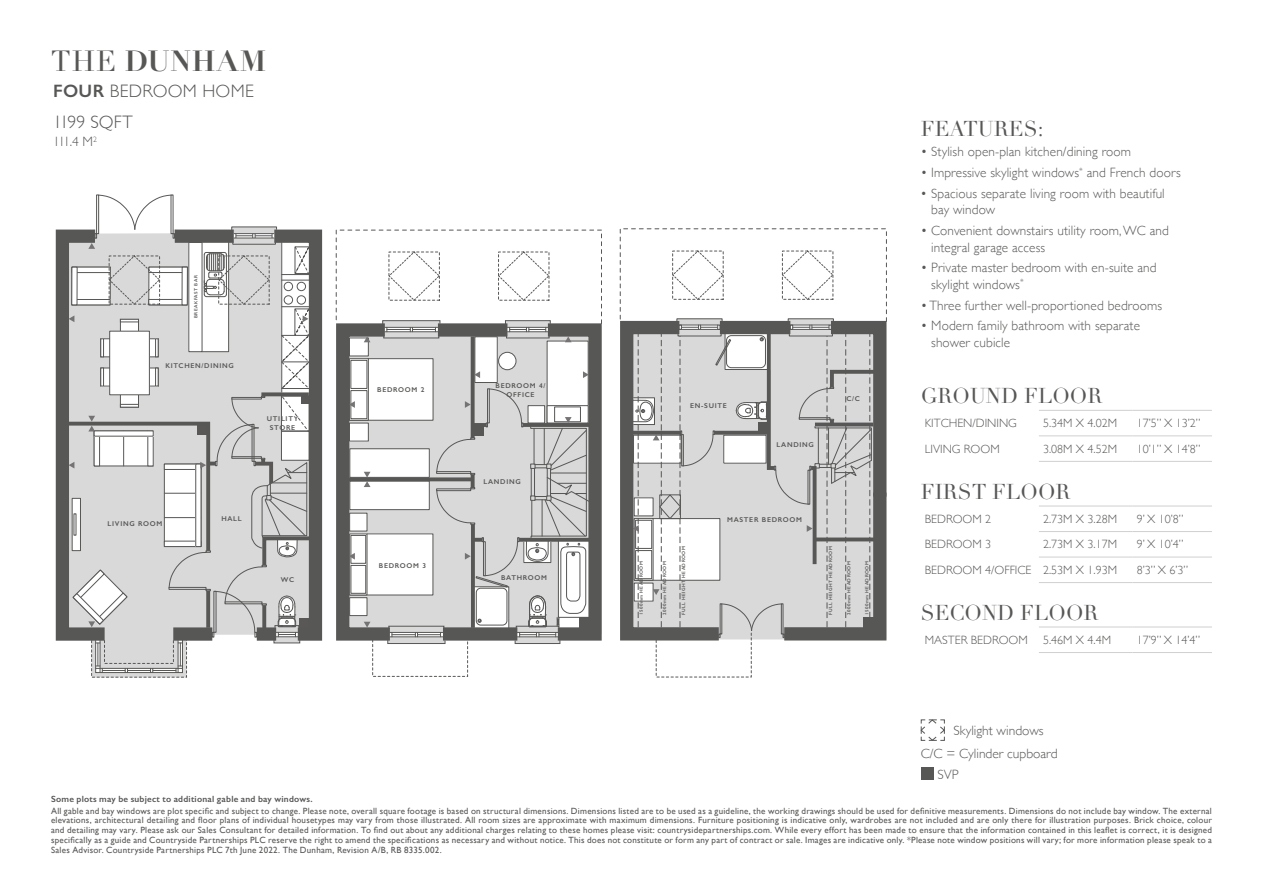
<style>
.page{position:relative;width:1263px;height:893px;background:#fff}
.page>*{position:absolute;margin:0;border:0;box-sizing:border-box;transform-origin:0 0}
.t1{font:700 28.5px "Didot";letter-spacing:.02em;color:#575756}
.t2{font:21px "Didot";color:#575756}
.t3{font:300 18px "Gill Sans";letter-spacing:.01em;color:#575756}
.t4{font:300 13.5px/16.5px "Gill Sans";letter-spacing:.01em;color:#575756}
.t5{font:300 12px "Gill Sans";color:#575756}
.t6{font:9px/9.8px "Gill Sans";letter-spacing:.025em;color:#575756;text-align:justify}
.t7{font:600 9px "Gill Sans";letter-spacing:.025em;color:#575756}
.t8{font:600 7.05px/8.4px "Gill Sans";letter-spacing:.1em;color:#575756;text-align:center}
.t9{font:600 4.65px "Gill Sans";letter-spacing:.1em;color:#575756}
.s1{font-weight:400}
.s2{font-weight:600}
</style>
<div class="page">
<hr style="left:1039px;top:410px;width:93px;height:1px;background:#d0d0d0">
<hr style="left:1132px;top:410px;width:80px;height:1px;background:#d0d0d0">
<hr style="left:1039px;top:435px;width:93px;height:1px;background:#d0d0d0">
<hr style="left:1132px;top:435px;width:80px;height:1px;background:#d0d0d0">
<hr style="left:1039px;top:461px;width:93px;height:1px;background:#d0d0d0">
<hr style="left:1132px;top:461px;width:80px;height:1px;background:#d0d0d0">
<hr style="left:1039px;top:506px;width:93px;height:1px;background:#d0d0d0">
<hr style="left:1132px;top:506px;width:80px;height:1px;background:#d0d0d0">
<hr style="left:1039px;top:531px;width:93px;height:1px;background:#d0d0d0">
<hr style="left:1132px;top:531px;width:80px;height:1px;background:#d0d0d0">
<hr style="left:1039px;top:557px;width:93px;height:1px;background:#d0d0d0">
<hr style="left:1132px;top:557px;width:80px;height:1px;background:#d0d0d0">
<hr style="left:1039px;top:582px;width:93px;height:1px;background:#d0d0d0">
<hr style="left:1132px;top:582px;width:80px;height:1px;background:#d0d0d0">
<svg style="left:55px;top:195px;width:268px;height:483px"></svg>
<div style="left:281px;top:396px;width:28px;height:35px;border:1px solid #575756"></div>
<div style="left:281px;top:431px;width:28px;height:29px;border:1px solid #575756"></div>
<svg style="left:335px;top:317px;width:267px;height:360px"></svg>
<svg style="left:498px;top:251px;width:51px;height:50px"></svg>
<svg style="left:389px;top:251px;width:51px;height:50px"></svg>
<svg style="left:619px;top:228px;width:268px;height:449px"></svg>
<svg style="left:920px;top:719px;width:25px;height:22px"></svg>
<div style="left:921px;top:767px;width:13px;height:13px;background:#575756"></div>
<hr style="left:1039px;top:627px;width:93px;height:1px;background:#d0d0d0">
<hr style="left:1132px;top:627px;width:80px;height:1px;background:#d0d0d0">
<hr style="left:1039px;top:652px;width:93px;height:1px;background:#d0d0d0">
<hr style="left:1132px;top:652px;width:80px;height:1px;background:#d0d0d0">
<h1 class="t1" style="left:51px;top:43px;width:217px"><span class="s1">THE</span> DUNHAM</h1>
<h3 class="t3" style="left:53px;top:77px;width:202px"><span class="s2">FOUR</span> BEDROOM HOME</h3>
<h3 class="t3" style="left:53px;top:108px;width:81px">1199 SQFT</h3>
<h3 class="t4" style="left:53px;top:133px;width:46px">111.4 M<sup>2</sup></h3>
<p class="t9" style="left:193px;top:318px;width:44px;rotate:-90deg">BREAKFAST BAR</p>
<p class="t8" style="left:165px;top:361px;width:70px">KITCHEN/DINING</p>
<p class="t8" style="left:267px;top:415px;width:33px">UTILITY<br>STORE</p>
<p class="t8" style="left:108px;top:519px;width:56px">LIVING ROOM</p>
<p class="t8" style="left:221px;top:514px;width:22px">HALL</p>
<p class="t8" style="left:281px;top:575px;width:15px">WC</p>
<p class="t8" style="left:377px;top:386px;width:49px">BEDROOM 2</p>
<p class="t8" style="left:379px;top:561px;width:49px">BEDROOM 3</p>
<p class="t8" style="left:496px;top:382px;width:51px">BEDROOM 4/<br>OFFICE</p>
<p class="t8" style="left:483px;top:477px;width:39px">LANDING</p>
<p class="t8" style="left:501px;top:574px;width:48px">BATHROOM</p>
<p class="t8" style="left:690px;top:401px;width:38px">EN-SUITE</p>
<p class="t8" style="left:777px;top:441px;width:39px">LANDING</p>
<p class="t8" style="left:846px;top:394px;width:15px">C/C</p>
<p class="t9" style="left:638px;top:615px;width:55px;rotate:-90deg">1500mm HEADROOM</p>
<p class="t9" style="left:662px;top:615px;width:55px;rotate:-90deg">2000mm HEADROOM</p>
<p class="t8" style="left:727px;top:516px;width:76px">MASTER BEDROOM</p>
<p class="t9" style="left:681px;top:615px;width:70px;rotate:-90deg">FULL HEIGHT HEADROOM</p>
<p class="t9" style="left:828px;top:615px;width:70px;rotate:-90deg">FULL HEIGHT HEADROOM</p>
<p class="t9" style="left:846px;top:615px;width:55px;rotate:-90deg">2000mm HEADROOM</p>
<p class="t9" style="left:864px;top:615px;width:55px;rotate:-90deg">1500mm HEADROOM</p>
<h2 class="t2" style="left:921px;top:116px;width:124px">FEATURES:</h2>
<h3 class="t4" style="left:921px;top:143px;width:212px">• Stylish open-plan kitchen/dining room</h3>
<h3 class="t4" style="left:921px;top:164px;width:262px">• Impressive skylight windows<sup>*</sup> and French doors</h3>
<h3 class="t4" style="left:931px;top:185px;width:235px;text-indent:-11px">• Spacious separate living room with beautiful bay window</h3>
<h3 class="t4" style="left:931px;top:222px;width:239px;text-indent:-11px">• Convenient downstairs utility room, WC and integral garage access</h3>
<h3 class="t4" style="left:931px;top:259px;width:227px;text-indent:-11px">• Private master bedroom with en-suite and skylight windows<sup>*</sup></h3>
<h3 class="t4" style="left:921px;top:296px;width:243px">• Three further well-proportioned bedrooms</h3>
<h3 class="t4" style="left:931px;top:317px;width:210px;text-indent:-11px">• Modern family bathroom with separate shower cubicle</h3>
<h2 class="t2" style="left:921px;top:383px;width:183px">GROUND FLOOR</h2>
<h3 class="t5" style="left:925px;top:414px;width:94px">KITCHEN/DINING</h3>
<h3 class="t5" style="left:1043px;top:414px;width:75px">5.34M X 4.02M</h3>
<h3 class="t5" style="left:1137px;top:414px;width:65px">17’5” X 13’2”</h3>
<h3 class="t5" style="left:925px;top:439px;width:76px">LIVING ROOM</h3>
<h3 class="t5" style="left:1043px;top:439px;width:75px">3.08M X 4.52M</h3>
<h3 class="t5" style="left:1137px;top:439px;width:65px">10’1” X 14’8”</h3>
<h2 class="t2" style="left:921px;top:479px;width:152px">FIRST FLOOR</h2>
<h3 class="t5" style="left:925px;top:509px;width:68px">BEDROOM 2</h3>
<h3 class="t5" style="left:1043px;top:509px;width:75px">2.73M X 3.28M</h3>
<h3 class="t5" style="left:1137px;top:509px;width:48px">9’ X 10’8”</h3>
<h3 class="t5" style="left:925px;top:535px;width:68px">BEDROOM 3</h3>
<h3 class="t5" style="left:1043px;top:535px;width:75px">2.73M X 3.17M</h3>
<h3 class="t5" style="left:1137px;top:535px;width:48px">9’ X 10’4”</h3>
<h3 class="t5" style="left:925px;top:561px;width:194px">BEDROOM 4/OFFICE 2.53M X 1.93M</h3>
<h3 class="t5" style="left:1137px;top:561px;width:53px">8’3” X 6’3”</h3>
<h2 class="t2" style="left:921px;top:600px;width:180px">SECOND FLOOR</h2>
<h3 class="t5" style="left:925px;top:630px;width:104px">MASTER BEDROOM</h3>
<h3 class="t5" style="left:1043px;top:630px;width:69px">5.46M X 4.4M</h3>
<h3 class="t5" style="left:1137px;top:630px;width:65px">17’9” X 14’4”</h3>
<h3 class="t4" style="left:954px;top:722px;width:92px">Skylight windows</h3>
<h3 class="t4" style="left:937px;top:765px;width:23px">SVP</h3>
<h3 class="t4" style="left:921px;top:744px;width:139px">C/C = Cylinder cupboard</h3>
<p class="t7" style="left:51px;top:793px;width:263px">Some plots may be subject to additional gable and bay windows.</p>
<p class="t6" style="left:51px;top:806px;width:1162px">All gable and bay windows are plot specific and subject to change. Please note, overall square footage is based on structural dimensions. Dimensions listed are to be used as a guideline, the working drawings should be used for definitive measurements. Dimensions do not include bay window. The external elevations, architectural detailing and floor plans of individual housetypes may vary from those illustrated. All room sizes are approximate with maximum dimensions. Furniture positioning is indicative only, wardrobes are not included and are only there for illustration purposes. Brick choice, colour and detailing may vary. Please ask our Sales Consultant for detailed information. To find out about any additional charges relating to these homes please visit: countrysidepartnerships.com. While every effort has been made to ensure that the information contained in this leaflet is correct, it is designed specifically as a guide and Countryside Partnerships PLC reserve the right to amend the specifications as necessary and without notice. This does not constitute or form any part of contract or sale. Images are indicative only. *Please note window positions will vary; for more information please speak to a Sales Advisor. Countryside Partnerships PLC 7th June 2022. The Dunham, Revision A/B, RB 8335.002.</p>
</div>
